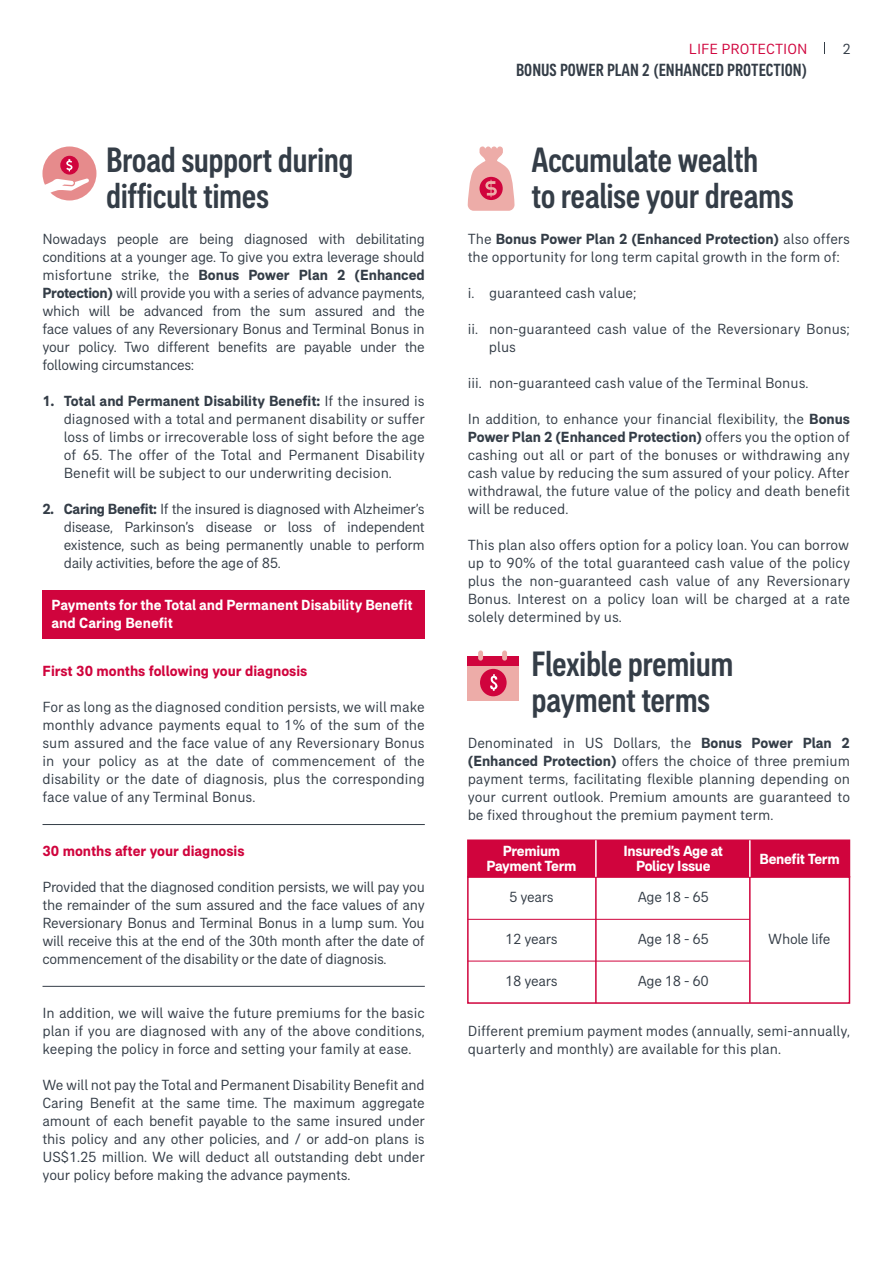
<style>
.page{position:relative;width:893px;height:1263px;background:#fff}
.page>*{position:absolute;margin:0;border:0;box-sizing:border-box;transform-origin:0 0}
.t1{font:500 condensed 36px/36px "AIA Everest";letter-spacing:-.015em;color:#343d47}
.t2{font:500 condensed 18px "AIA Everest";color:#343d47}
.t3{font:15px/18px "AIA Everest";color:#343d47;text-align:justify}
.t4{font:700 15px/15px "AIA Everest";letter-spacing:-.015em;color:#fff;text-align:center}
.t5{font:700 15px "AIA Everest";color:#d0043d}
.t6{font:15px "AIA Everest";color:#d0043d}
.t7{font:15px "AIA Everest";letter-spacing:-.02em;color:#343d47}
.s1{font-weight:700}
</style>
<div class="page">
<div style="left:43px;top:591px;width:382px;height:48px;background:#d0043d"></div>
<svg style="left:468px;top:146px;width:46px;height:65px"></svg>
<div style="left:468px;top:663px;width:51px;height:38px;background:#edaca8"></div>
<div style="left:468px;top:656px;width:51px;height:9px;background:#d0043d"></div>
<div style="left:478px;top:650px;width:5px;height:11px;background:#edaca8;border-radius:2px"></div>
<div style="left:502px;top:650px;width:5px;height:11px;background:#edaca8;border-radius:2px"></div>
<div style="left:480px;top:669px;width:27px;height:27px;background:#d0043d;border-radius:50%"></div>
<svg style="left:490px;top:674px;width:7px;height:17px"></svg>
<svg style="left:42px;top:146px;width:54px;height:54px"></svg>
<div style="left:467px;top:839px;width:383px;height:38px;background:#d0043d;border:2px solid #d0043d"></div>
<div style="left:467px;top:876px;width:383px;height:128px;border:2px solid #d0043d"></div>
<hr style="left:595px;top:877px;width:2px;height:126px;background:#d0043d">
<hr style="left:468px;top:876px;width:381px;height:1px;background:#d0043d">
<hr style="left:468px;top:919px;width:282px;height:1px;background:#d0043d">
<hr style="left:595px;top:840px;width:2px;height:37px;background:#fff">
<hr style="left:749px;top:877px;width:2px;height:126px;background:#d0043d">
<hr style="left:749px;top:840px;width:2px;height:37px;background:#fff">
<hr style="left:468px;top:961px;width:282px;height:1px;background:#d0043d">
<hr style="left:43px;top:824px;width:382px;height:1px;background:#343d47">
<hr style="left:43px;top:986px;width:382px;height:1px;background:#343d47">
<h1 class="t1" style="left:106px;top:141px;width:249px">Broad support during difficult times</h1>
<p class="t3" style="left:42px;top:229px;width:384px">Nowadays people are being diagnosed with debilitating conditions at a younger age. To give you extra leverage should misfortune strike, the <span class="s1">Bonus Power Plan 2 (Enhanced Protection)</span> will provide you with a series of advance payments, which will be advanced from the sum assured and the face values of any Reversionary Bonus and Terminal Bonus in your policy. Two different benefits are payable under the following circumstances:</p>
<p class="t3" style="left:64px;top:391px;width:363px;text-indent:-21px"><span class="s1">1. Total and Permanent Disability Benefit:</span> If the insured is diagnosed with a total and permanent disability or suffer loss of limbs or irrecoverable loss of sight before the age of 65. The offer of the Total and Permanent Disability Benefit will be subject to our underwriting decision.</p>
<p class="t3" style="left:64px;top:499px;width:363px;text-indent:-21px"><span class="s1">2. Caring Benefit:</span> If the insured is diagnosed with Alzheimer’s disease, Parkinson’s disease or loss of independent existence, such as being permanently unable to perform daily activities, before the age of 85.</p>
<p class="t4" style="left:51px;top:595px;width:363px;line-height:18px;text-align:left">Payments for the Total and Permanent Disability Benefit and Caring Benefit</p>
<p class="t5" style="left:42px;top:662px;width:266px">First 30 months following your diagnosis</p>
<p class="t3" style="left:42px;top:697px;width:384px">For as long as the diagnosed condition persists, we will make monthly advance payments equal to 1% of the sum of the sum assured and the face value of any Reversionary Bonus in your policy as at the date of commencement of the disability or the date of diagnosis, plus the corresponding face value of any Terminal Bonus.</p>
<p class="t5" style="left:42px;top:842px;width:204px">30 months after your diagnosis</p>
<p class="t3" style="left:42px;top:877px;width:384px">Provided that the diagnosed condition persists, we will pay you the remainder of the sum assured and the face values of any Reversionary Bonus and Terminal Bonus in a lump sum. You will receive this at the end of the 30th month after the date of commencement of the disability or the date of diagnosis.</p>
<p class="t3" style="left:42px;top:1003px;width:384px">In addition, we will waive the future premiums for the basic plan if you are diagnosed with any of the above conditions, keeping the policy in force and setting your family at ease.</p>
<p class="t3" style="left:42px;top:1075px;width:384px">We will not pay the Total and Permanent Disability Benefit and Caring Benefit at the same time. The maximum aggregate amount of each benefit payable to the same insured under this policy and any other policies, and / or add-on plans is US$1.25 million. We will deduct all outstanding debt under your policy before making the advance payments.</p>
<p class="t6" style="left:689px;top:40px;width:120px">LIFE PROTECTION</p>
<p class="t3" style="left:842px;top:40px;width:10px">2</p>
<p class="t2" style="left:516px;top:59px;width:293px">BONUS POWER PLAN 2 (ENHANCED PROTECTION)</p>
<h1 class="t1" style="left:531px;top:141px;width:264px">Accumulate wealth<br>to realise your dreams</h1>
<p class="t3" style="left:468px;top:229px;width:384px">The <span class="s1">Bonus Power Plan 2 (Enhanced Protection)</span> also offers the opportunity for long term capital growth in the form of:</p>
<p class="t3" style="left:468px;top:283px;width:170px">i. guaranteed cash value;</p>
<p class="t3" style="left:489px;top:319px;width:363px;text-indent:-21px">ii. non-guaranteed cash value of the Reversionary Bonus; plus</p>
<p class="t3" style="left:468px;top:373px;width:342px">iii. non-guaranteed cash value of the Terminal Bonus.</p>
<p class="t3" style="left:468px;top:409px;width:384px">In addition, to enhance your financial flexibility, the <span class="s1">Bonus Power Plan 2 (Enhanced Protection)</span> offers you the option of cashing out all or part of the bonuses or withdrawing any cash value by reducing the sum assured of your policy. After withdrawal, the future value of the policy and death benefit will be reduced.</p>
<p class="t3" style="left:468px;top:535px;width:384px">This plan also offers option for a policy loan. You can borrow up to 90% of the total guaranteed cash value of the policy plus the non-guaranteed cash value of any Reversionary Bonus. Interest on a policy loan will be charged at a rate solely determined by us.</p>
<h1 class="t1" style="left:531px;top:645px;width:203px">Flexible premium payment terms</h1>
<p class="t3" style="left:468px;top:733px;width:384px">Denominated in US Dollars, the <span class="s1">Bonus Power Plan 2 (Enhanced Protection)</span> offers the choice of three premium payment terms, facilitating flexible planning depending on your current outlook. Premium amounts are guaranteed to be fixed throughout the premium payment term.</p>
<p class="t4" style="left:486px;top:843px;width:92px">Premium<br>Payment Term</p>
<p class="t3" style="left:509px;top:887px;width:46px">5 years</p>
<p class="t3" style="left:505px;top:929px;width:54px">12 years</p>
<p class="t3" style="left:505px;top:971px;width:54px">18 years</p>
<p class="t4" style="left:624px;top:843px;width:101px">Insured’s Age at<br>Policy Issue</p>
<p class="t3" style="left:638px;top:887px;width:73px">Age 18 - 65</p>
<p class="t3" style="left:638px;top:929px;width:73px">Age 18 - 65</p>
<p class="t3" style="left:638px;top:971px;width:73px">Age 18 - 60</p>
<p class="t4" style="left:759px;top:851px;width:82px">Benefit Term</p>
<p class="t7" style="left:768px;top:930px;width:64px">Whole life</p>
<p class="t3" style="left:468px;top:1021px;width:384px">Different premium payment modes (annually, semi-annually, quarterly and monthly) are available for this plan.</p>
</div>
